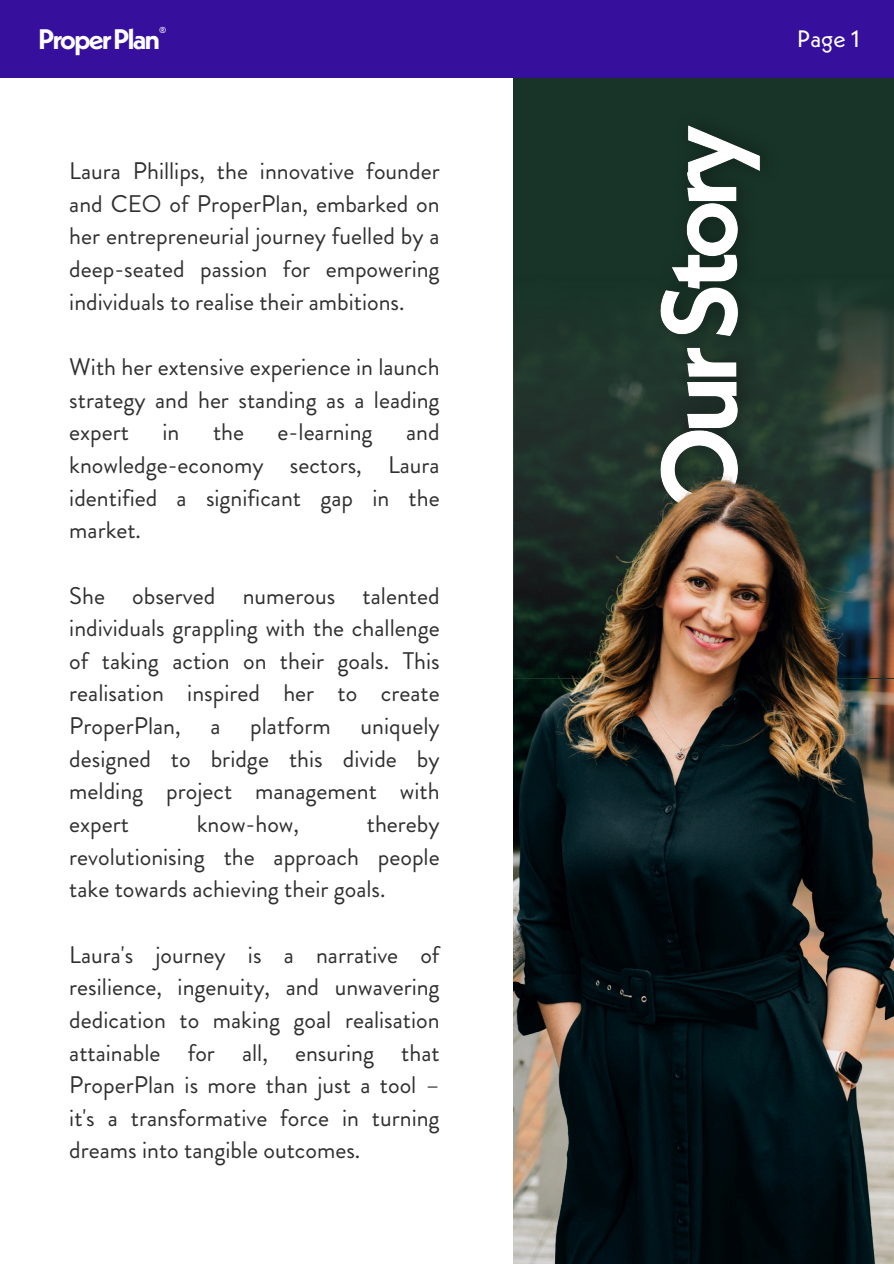
<style>
.page{position:relative;width:894px;height:1264px;background:#fff}
.page>*{position:absolute;margin:0;border:0;box-sizing:border-box;transform-origin:0 0}
.t1{font:700 28.2px "Neue Kabel";letter-spacing:-.07em;color:#fff}
.t2{font:24px/32.7px "Brandon Grotesque";color:#303030;text-align:justify}
.t3{font:23.7px "Neue Kabel";color:#fff}
.t4{font:8.7px "Neue Kabel";color:#fff}
</style>
<div class="page">
<div style="left:513px;top:78px;width:380px;height:232px;background:#183327"></div>
<svg style="left:513px;top:294px;width:380px;height:117px;background:#273b30"></svg>
<img style="left:631px;top:125px;width:158px;height:286px">
<img style="left:513px;top:411px;width:380px;height:852px">
<div style="left:0;top:0;width:893px;height:78px;background:#360f9c"></div>
<p class="t1" style="left:38px;top:21px;width:123px">ProperPlan</p>
<p class="t4" style="left:159px;top:25px;width:9px">®</p>
<p class="t3" style="left:797px;top:24px;width:64px">Page 1</p>
<p class="t2" style="left:69px;top:155px;width:372px">Laura Phillips, the innovative founder and CEO of ProperPlan, embarked on her entrepreneurial journey fuelled by a deep-seated passion for empowering individuals to realise their ambitions.</p>
<h3 class="t2" style="left:69px;top:350px;width:372px">With her extensive experience in launch strategy and her standing as a leading expert</h3>
<h3 class="t2" style="left:69px;top:416px;width:372px;text-indent:337px">and knowledge-economy sectors, Laura identified a significant gap in the market.</h3>
<h3 class="t2" style="left:162px;top:416px;width:18px">in</h3>
<h3 class="t2" style="left:213px;top:416px;width:33px">the</h3>
<h3 class="t2" style="left:277px;top:416px;width:96px">e-learning</h3>
<p class="t2" style="left:69px;top:579px;width:372px">She observed numerous talented individuals grappling with the challenge of taking action on their goals. This realisation inspired her to create ProperPlan, a platform uniquely designed to bridge this divide by melding project management with expert</p>
<p class="t2" style="left:69px;top:807px;width:372px;text-indent:297px">thereby revolutionising the approach people take towards achieving their goals.</p>
<p class="t2" style="left:197px;top:807px;width:104px">know-how,</p>
<p class="t2" style="left:69px;top:938px;width:372px">Laura's journey is a narrative of resilience, ingenuity, and unwavering dedication to making goal realisation attainable for all, ensuring that ProperPlan is more than just a tool – it's a transformative force in turning dreams into tangible outcomes.</p>
</div>
